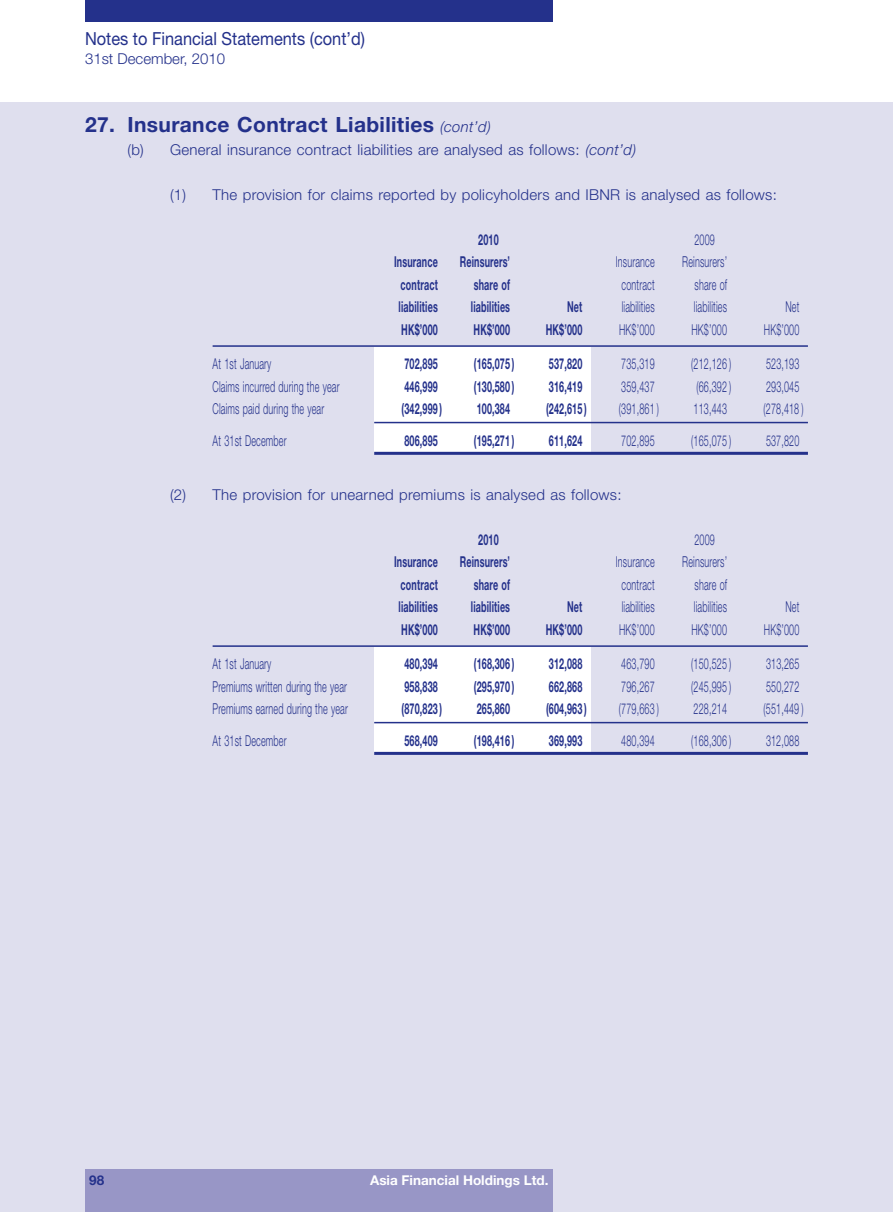
<style>
.page{position:relative;width:893px;height:1212px;background:#fff}
.page>*{position:absolute;margin:0;border:0;box-sizing:border-box;transform-origin:0 0}
.t1{font:700 21px "Helvetica Neue LT Std";letter-spacing:.015em;color:#24318b}
.t2{font:18px "Helvetica Neue LT Std";color:#24318b;scale:.91 1}
.t3{font:300 15px "Helvetica Neue LT Std";letter-spacing:.015em;color:#24318b;scale:.6 1}
.t4{font:700 15px "Helvetica Neue LT Std";letter-spacing:.015em;color:#24318b;scale:.6 1}
.t5{font:300 15px "Helvetica Neue LT Std";letter-spacing:.015em;color:#24318b}
.t6{font:700 13.5px "Helvetica Neue LT Std";color:#fff}
.t7{font:700 13.5px "Helvetica Neue LT Std";color:#24318b}
.s1{font-weight:300;font-style:italic;font-size:15px}
.s2{font-style:italic}
</style>
<div class="page">
<div style="left:0;top:102px;width:893px;height:1110px;background:#dfdfee"></div>
<div style="left:85px;top:0;width:468px;height:21px;background:#24318b"></div>
<div style="left:85px;top:1169px;width:468px;height:43px;background:#9896c6"></div>
<div style="left:374px;top:347px;width:217px;height:107px;background:#fff"></div>
<hr style="left:213px;top:345px;width:595px;height:2px;background:#24318b">
<hr style="left:374px;top:422px;width:434px;height:1px;background:#24318b">
<hr style="left:374px;top:452px;width:434px;height:3px;background:#24318b">
<div style="left:374px;top:647px;width:217px;height:107px;background:#fff"></div>
<hr style="left:213px;top:645px;width:595px;height:2px;background:#24318b">
<hr style="left:374px;top:722px;width:434px;height:1px;background:#24318b">
<hr style="left:374px;top:752px;width:434px;height:3px;background:#24318b">
<p class="t2" style="left:85px;top:28px;width:309px">Notes to Financial Statements (cont’d)</p>
<p class="t5" style="left:85px;top:49px;width:142px">31st December, 2010</p>
<p class="t1" style="left:85px;top:112px;width:407px">27. Insurance Contract Liabilities <span class="s1">(cont’d)</span></p>
<p class="t5" style="left:128px;top:140px;width:510px">(b) General insurance contract liabilities are analysed as follows: <span class="s2">(cont’d)</span></p>
<p class="t5" style="left:170px;top:185px;width:608px">(1) The provision for claims reported by policyholders and IBNR is analysed as follows:</p>
<p class="t4" style="left:478px;top:230px;width:36px">2010</p>
<p class="t3" style="left:694px;top:230px;width:36px">2009</p>
<p class="t4" style="left:394px;top:253px;width:74px">Insurance</p>
<p class="t4" style="left:460px;top:253px;width:85px">Reinsurers’</p>
<p class="t3" style="left:616px;top:253px;width:66px">Insurance</p>
<p class="t3" style="left:682px;top:253px;width:76px">Reinsurers’</p>
<p class="t4" style="left:401px;top:275px;width:64px">contract</p>
<p class="t4" style="left:474px;top:275px;width:62px">share of</p>
<p class="t3" style="left:622px;top:275px;width:57px">contract</p>
<p class="t3" style="left:695px;top:275px;width:56px">share of</p>
<p class="t4" style="left:399px;top:298px;width:67px">liabilities</p>
<p class="t4" style="left:471px;top:298px;width:67px">liabilities</p>
<p class="t4" style="left:567px;top:298px;width:27px">Net</p>
<p class="t3" style="left:622px;top:298px;width:57px">liabilities</p>
<p class="t3" style="left:694px;top:298px;width:57px">liabilities</p>
<p class="t3" style="left:785px;top:298px;width:25px">Net</p>
<p class="t4" style="left:401px;top:320px;width:63px">HK$’000</p>
<p class="t4" style="left:473px;top:320px;width:63px">HK$’000</p>
<p class="t4" style="left:546px;top:320px;width:63px">HK$’000</p>
<p class="t3" style="left:619px;top:320px;width:61px">HK$’000</p>
<p class="t3" style="left:691px;top:320px;width:61px">HK$’000</p>
<p class="t3" style="left:764px;top:320px;width:61px">HK$’000</p>
<p class="t3" style="left:213px;top:355px;width:100px">At 1st January</p>
<p class="t4" style="left:404px;top:355px;width:57px">702,895</p>
<p class="t4" style="left:474px;top:355px;width:69px">(165,075 )</p>
<p class="t4" style="left:549px;top:355px;width:57px">537,820</p>
<p class="t3" style="left:621px;top:355px;width:57px">735,319</p>
<p class="t3" style="left:691px;top:355px;width:68px">(212,126 )</p>
<p class="t3" style="left:766px;top:355px;width:57px">523,193</p>
<p class="t3" style="left:213px;top:377px;width:213px">Claims incurred during the year</p>
<p class="t4" style="left:404px;top:377px;width:57px">446,999</p>
<p class="t4" style="left:474px;top:377px;width:69px">(130,580 )</p>
<p class="t4" style="left:549px;top:377px;width:57px">316,419</p>
<p class="t3" style="left:621px;top:377px;width:57px">359,437</p>
<p class="t3" style="left:696px;top:377px;width:60px">(66,392 )</p>
<p class="t3" style="left:766px;top:377px;width:57px">293,045</p>
<p class="t3" style="left:213px;top:400px;width:188px">Claims paid during the year</p>
<p class="t4" style="left:402px;top:400px;width:69px">(342,999 )</p>
<p class="t4" style="left:477px;top:400px;width:57px">100,384</p>
<p class="t4" style="left:546px;top:400px;width:69px">(242,615 )</p>
<p class="t3" style="left:619px;top:400px;width:68px">(391,861 )</p>
<p class="t3" style="left:694px;top:400px;width:57px">113,443</p>
<p class="t3" style="left:763px;top:400px;width:68px">(278,418 )</p>
<p class="t3" style="left:213px;top:431px;width:125px">At 31st December</p>
<p class="t4" style="left:404px;top:431px;width:57px">806,895</p>
<p class="t4" style="left:474px;top:431px;width:69px">(195,271 )</p>
<p class="t4" style="left:549px;top:431px;width:57px">611,624</p>
<p class="t3" style="left:621px;top:431px;width:57px">702,895</p>
<p class="t3" style="left:691px;top:431px;width:68px">(165,075 )</p>
<p class="t3" style="left:766px;top:431px;width:57px">537,820</p>
<p class="t5" style="left:170px;top:485px;width:453px">(2) The provision for unearned premiums is analysed as follows:</p>
<p class="t4" style="left:478px;top:530px;width:36px">2010</p>
<p class="t3" style="left:694px;top:530px;width:36px">2009</p>
<p class="t4" style="left:394px;top:553px;width:74px">Insurance</p>
<p class="t4" style="left:460px;top:553px;width:85px">Reinsurers’</p>
<p class="t3" style="left:616px;top:553px;width:66px">Insurance</p>
<p class="t3" style="left:682px;top:553px;width:76px">Reinsurers’</p>
<p class="t4" style="left:401px;top:575px;width:64px">contract</p>
<p class="t4" style="left:474px;top:575px;width:62px">share of</p>
<p class="t3" style="left:622px;top:575px;width:57px">contract</p>
<p class="t3" style="left:695px;top:575px;width:56px">share of</p>
<p class="t4" style="left:399px;top:598px;width:67px">liabilities</p>
<p class="t4" style="left:471px;top:598px;width:67px">liabilities</p>
<p class="t4" style="left:567px;top:598px;width:27px">Net</p>
<p class="t3" style="left:622px;top:598px;width:57px">liabilities</p>
<p class="t3" style="left:694px;top:598px;width:57px">liabilities</p>
<p class="t3" style="left:785px;top:598px;width:25px">Net</p>
<p class="t4" style="left:401px;top:620px;width:63px">HK$’000</p>
<p class="t4" style="left:473px;top:620px;width:63px">HK$’000</p>
<p class="t4" style="left:546px;top:620px;width:63px">HK$’000</p>
<p class="t3" style="left:619px;top:620px;width:61px">HK$’000</p>
<p class="t3" style="left:691px;top:620px;width:61px">HK$’000</p>
<p class="t3" style="left:764px;top:620px;width:61px">HK$’000</p>
<p class="t3" style="left:213px;top:655px;width:100px">At 1st January</p>
<p class="t4" style="left:404px;top:655px;width:57px">480,394</p>
<p class="t4" style="left:474px;top:655px;width:69px">(168,306 )</p>
<p class="t4" style="left:549px;top:655px;width:57px">312,088</p>
<p class="t3" style="left:621px;top:655px;width:57px">463,790</p>
<p class="t3" style="left:691px;top:655px;width:68px">(150,525 )</p>
<p class="t3" style="left:766px;top:655px;width:57px">313,265</p>
<p class="t3" style="left:213px;top:677px;width:226px">Premiums written during the year</p>
<p class="t4" style="left:404px;top:677px;width:57px">958,838</p>
<p class="t4" style="left:474px;top:677px;width:69px">(295,970 )</p>
<p class="t4" style="left:549px;top:677px;width:57px">662,868</p>
<p class="t3" style="left:621px;top:677px;width:57px">796,267</p>
<p class="t3" style="left:691px;top:677px;width:68px">(245,995 )</p>
<p class="t3" style="left:766px;top:677px;width:57px">550,272</p>
<p class="t3" style="left:213px;top:700px;width:227px">Premiums earned during the year</p>
<p class="t4" style="left:402px;top:700px;width:69px">(870,823 )</p>
<p class="t4" style="left:477px;top:700px;width:57px">265,860</p>
<p class="t4" style="left:546px;top:700px;width:69px">(604,963 )</p>
<p class="t3" style="left:619px;top:700px;width:68px">(779,663 )</p>
<p class="t3" style="left:694px;top:700px;width:57px">228,214</p>
<p class="t3" style="left:763px;top:700px;width:68px">(551,449 )</p>
<p class="t3" style="left:213px;top:731px;width:125px">At 31st December</p>
<p class="t4" style="left:404px;top:731px;width:57px">568,409</p>
<p class="t4" style="left:474px;top:731px;width:69px">(198,416 )</p>
<p class="t4" style="left:549px;top:731px;width:57px">369,993</p>
<p class="t3" style="left:621px;top:731px;width:57px">480,394</p>
<p class="t3" style="left:691px;top:731px;width:68px">(168,306 )</p>
<p class="t3" style="left:766px;top:731px;width:57px">312,088</p>
<p class="t7" style="left:89px;top:1172px;width:17px">98</p>
<p class="t6" style="left:370px;top:1172px;width:180px">Asia Financial Holdings Ltd.</p>
</div>
